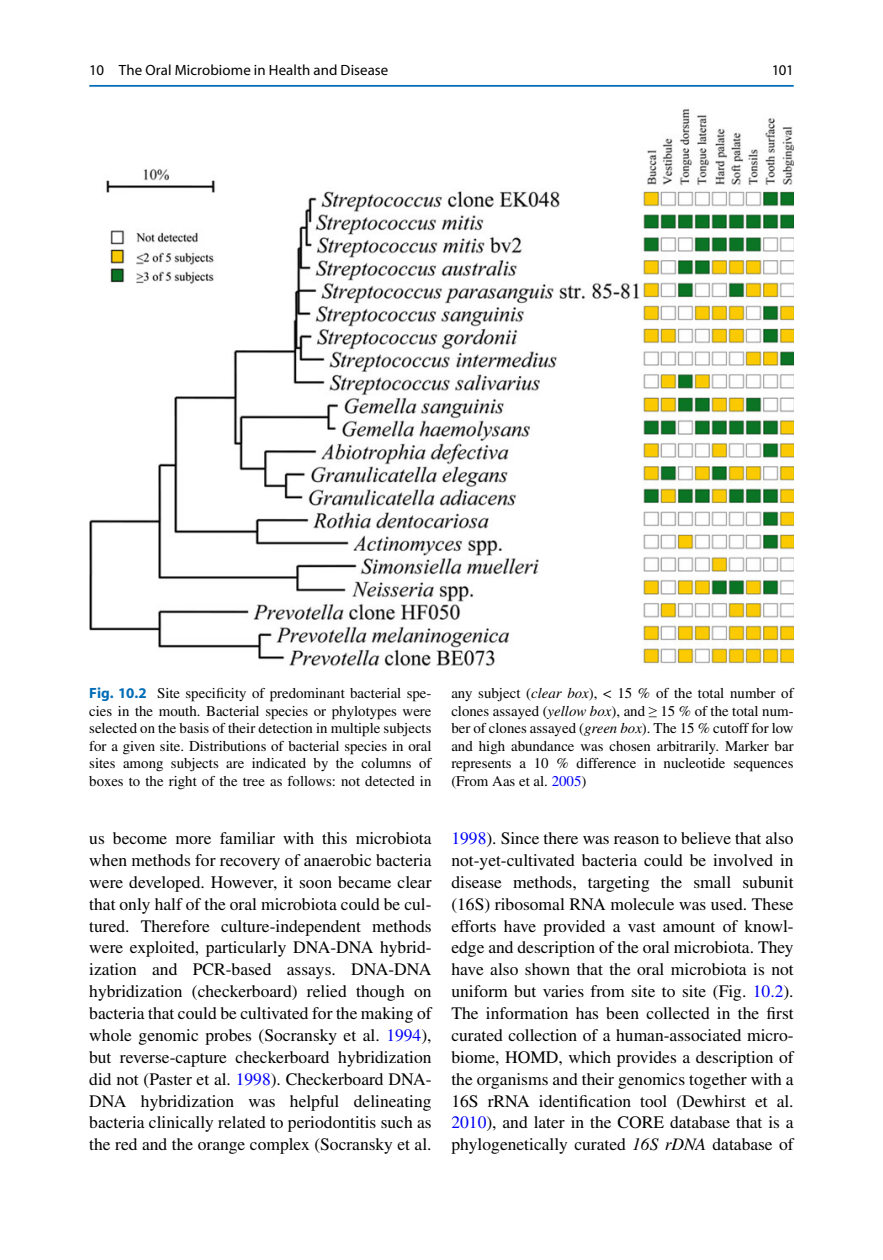
<style>
.page{position:relative;width:883px;height:1260px;background:#fff}
.page>*{position:absolute;margin:0;border:0;box-sizing:border-box;transform-origin:0 0}
.t1{font:17.5px/21.9px "Crgbyq Times";color:#000;text-align:justify}
.t2{font:14.88px/17.5px "Crgbyq Times";color:#000;text-align:justify}
.t3{font:14.88px "Bpypht Myriad";letter-spacing:.005em;color:#000}
.s1{font-family:"Hmdbwj Myriad";font-weight:700;color:#006db6}
.s2{font-family:"Bwcvcs Times";font-style:italic}
.s3{font-family:"Tbyxrq Times New Roman"}
.s4{color:#0000fa}
</style>
<div class="page">
<img style="left:89px;top:108px;width:705px;height:558px">
<hr style="left:89px;top:85px;width:705px;height:2px;background:#006db6">
<p class="t3" style="left:89px;top:64px;width:301px">10 The Oral Microbiome in Health and Disease</p>
<p class="t3" style="left:772px;top:64px;width:23px">101</p>
<p class="t2" style="left:89px;top:686px;width:344px"><span class="s1">Fig. 10.2</span> Site specificity of predominant bacterial spe&shy;cies in the mouth. Bacterial species or phylotypes were selected on the basis of their detection in multiple subjects for a given site. Distributions of bacterial species in oral sites among subjects are indicated by the columns of boxes to the right of the tree as follows: not detected in</p>
<p class="t2" style="left:451px;top:686px;width:344px">any subject ( <span class="s2">clear box</span> ), &lt; 15 % of the total number of clones assayed ( <span class="s2">yellow box</span> ), and <span class="s3">≥</span> 15 % of the total num&shy;ber of clones assayed ( <span class="s2">green box</span> ). The 15 % cutoff for low and high abundance was chosen arbitrarily. Marker bar represents a 10 % difference in nucleotide sequences (From Aas et al. <span class="s4">2005</span> )</p>
<p class="t1" style="left:89px;top:829px;width:344px">us become more familiar with this microbiota when methods for recovery of anaerobic bacteria were developed. However, it soon became clear that only half of the oral microbiota could be cul&shy;tured. Therefore culture-independent methods were exploited, particularly DNA-DNA hybrid&shy;ization and PCR-based assays. DNA-DNA hybridization (checkerboard) relied though on bacteria that could be cultivated for the making of whole genomic probes (Socransky et al. <span class="s4">1994</span> ), but reverse-capture checkerboard hybridization did not (Paster et al. <span class="s4">1998</span> ). Checkerboard DNA-DNA hybridization was helpful delineating bacteria clinically related to periodontitis such as the red and the orange complex (Socransky et al.</p>
<p class="t1" style="left:451px;top:829px;width:344px"><span class="s4">1998</span> ). Since there was reason to believe that also not-yet-cultivated bacteria could be involved in disease methods, targeting the small subunit (16S) ribosomal RNA molecule was used. These efforts have provided a vast amount of knowl&shy;edge and description of the oral microbiota. They have also shown that the oral microbiota is not uniform but varies from site to site (Fig. <span class="s4">10.2</span> ).<br>The information has been collected in the first curated collection of a human-associated micro&shy;biome, HOMD, which provides a description of the organisms and their genomics together with a 16S rRNA identification tool (Dewhirst et al.<br><span class="s4">2010</span> ), and later in the CORE database that is a phylogenetically curated <span class="s2">16S rDNA</span> database of</p>
</div>
